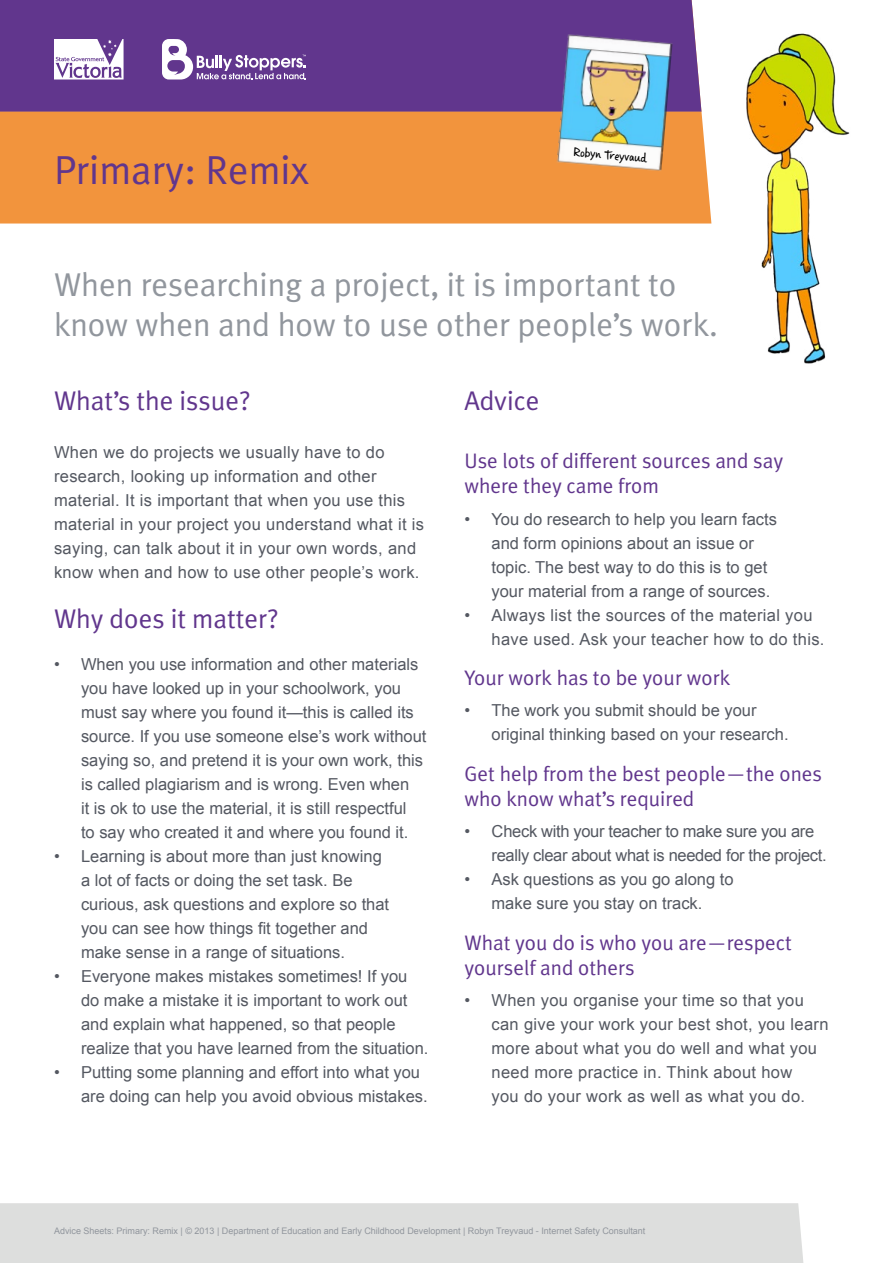
<style>
.page{position:relative;width:893px;height:1263px;background:#fff}
.page>*{position:absolute;margin:0;border:0;box-sizing:border-box;transform-origin:0 0}
.Heading01{font:40.5px "Meta Plus Normal";color:#61368d}
.Introduction{font:33px/39.6px "Meta Plus Normal";color:#91969d}
.Heading02{font:27px "Meta Plus Normal";color:#61368d}
.Heading03{font:21px/25.2px "Meta Plus Normal";color:#61368d}
.text_-_body{font:16.5px/24px "Arial";color:#545861}
.text_-_body-2{font:16.5px/24px "Arial";letter-spacing:.02em;color:#545861}
.text_-_body-3{font:16.5px/24px "Arial";letter-spacing:-.02em;color:#545861}
.Heading01-2{font:13.5px "Casino Hand";color:#000}
.t1{font:9px "Arial";color:#91969d}
</style>
<div class="page">
<div style="left:0;top:1203px;width:804px;height:60px;background:#dddedd"></div>
<div style="left:0;top:0;width:701px;height:112px;background:#61368d"></div>
<div style="left:0;top:112px;width:709px;height:112px;background:#f2943d"></div>
<svg style="left:54px;top:39px;width:70px;height:41px"></svg>
<svg style="left:162px;top:39px;width:144px;height:40px"></svg>
<img style="left:709px;top:33px;width:141px;height:331px">
<img style="left:556px;top:34px;width:117px;height:142px">
<p class="Heading01" style="left:54px;top:147px;width:256px">Primary: Remix</p>
<p class="Heading01-2" style="left:574px;top:144px;width:75px;rotate:5deg">Robyn Treyvaud</p>
<p class="Introduction" style="left:54px;top:264px;width:665px">When researching a project, it is important to know when and how to use other people’s work.</p>
<p class="Heading02" style="left:54px;top:385px;width:198px">What’s the issue?</p>
<p class="text_-_body-2" style="left:54px;top:440px;width:372px">When we do projects we usually have to do research, looking up information and other material. It is important that when you use this material in your project you understand what it is saying, can talk about it in your own words, and know when and how to use other people’s work.</p>
<p class="Heading02" style="left:54px;top:603px;width:226px">Why does it matter?</p>
<p class="text_-_body" style="left:81px;top:653px;width:347px;text-indent:-27px">• When you use information and other materials you have looked up in your schoolwork, you must say where you found it—this is called its source. If you use someone else’s work without saying so, and pretend it is your own work, this is called plagiarism and is wrong. Even when<br>it is ok to use the material, it is still respectful<br>to say who created it and where you found it.</p>
<p class="text_-_body" style="left:81px;top:845px;width:310px;text-indent:-27px">• Learning is about more than just knowing a lot of facts or doing the set task. Be curious, ask questions and explore so that you can see how things fit together and make sense in a range of situations.</p>
<p class="text_-_body" style="left:81px;top:965px;width:349px;text-indent:-27px">• Everyone makes mistakes sometimes! If you do make a mistake it is important to work out and explain what happened, so that people realize that you have learned from the situation.</p>
<p class="text_-_body" style="left:81px;top:1061px;width:348px;text-indent:-27px">• Putting some planning and effort into what you are doing can help you avoid obvious mistakes.</p>
<p class="Heading02" style="left:464px;top:385px;width:77px">Advice</p>
<p class="Heading03" style="left:464px;top:448px;width:320px">Use lots of different sources and say where they came from</p>
<p class="text_-_body" style="left:491px;top:507px;width:287px;text-indent:-27px">• You do research to help you learn facts and form opinions about an issue or topic. The best way to do this is to get your material from a range of sources.</p>
<p class="text_-_body-2" style="left:491px;top:603px;width:335px;text-indent:-27px">• Always list the sources of the material you have used. Ask your teacher how to do this.</p>
<p class="Heading03" style="left:464px;top:665px;width:267px">Your work has to be your work</p>
<p class="text_-_body" style="left:491px;top:699px;width:299px;text-indent:-27px">• The work you submit should be your original thinking based on your research.</p>
<p class="Heading03" style="left:464px;top:760px;width:359px">Get help from the best people—the ones who know what’s required</p>
<p class="text_-_body-3" style="left:491px;top:820px;width:337px;text-indent:-27px">• Check with your teacher to make sure you are really clear about what is needed for the project.</p>
<p class="text_-_body" style="left:464px;top:868px;width:271px;text-align:center">• Ask questions as you go along to make sure you stay on track.</p>
<p class="Heading03" style="left:464px;top:929px;width:329px">What you do is who you are—respect yourself and others</p>
<p class="text_-_body-2" style="left:491px;top:989px;width:338px;text-indent:-27px">• When you organise your time so that you can give your work your best shot, you learn more about what you do well and what you need more practice in. Think about how<br>you do your work as well as what you do.</p>
<p class="t1" style="left:54px;top:1224px;width:593px">Advice Sheets: Primary: Remix | © 2013 | Department of Education and Early Childhood Development | Robyn Treyvaud - Internet Safety Consultant</p>
</div>
